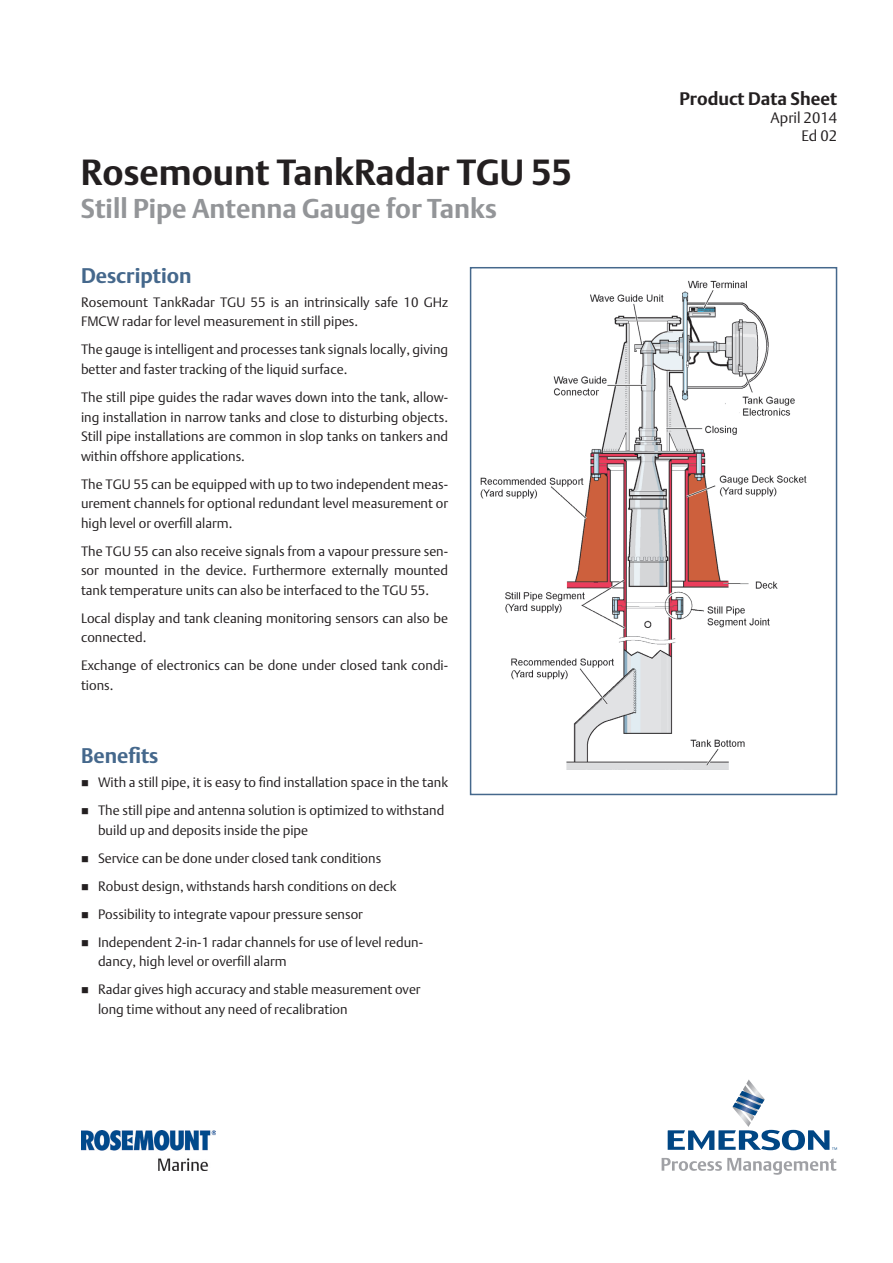
<style>
.page{position:relative;width:893px;height:1263px;background:#fff}
.page>*{position:absolute;margin:0;border:0;box-sizing:border-box;transform-origin:0 0}
.t1{font:700 36px "DTL Argo T";color:#231f20}
.Subhead{font:700 27px "DTL Argo T";color:#939598}
.Subhead_1{font:700 21px "DTL Argo T";color:#45688c}
.Document_type{font:700 18px "DTL Argo T";color:#231f20}
.Document_number{font:15px "DTL Argo T Light";color:#231f20}
.Body_text{font:13.5px/19.5px "DTL Argo T Light";color:#231f20}
</style>
<div class="page">
<svg style="left:668px;top:1079px;width:169px;height:71px"></svg>
<svg style="left:662px;top:1158px;width:174px;height:17px"></svg>
<img style="left:81px;top:1131px;width:135px;height:39px">
<div style="left:470px;top:267px;width:367px;height:528px;border:2px solid #45688c"></div>
<img style="left:480px;top:280px;width:327px;height:490px">
<p class="t1" style="left:81px;top:151px;width:493px">Rosemount TankRadar TGU 55</p>
<p class="Subhead" style="left:81px;top:192px;width:418px">Still Pipe Antenna Gauge for Tanks</p>
<p class="Subhead_1" style="left:81px;top:263px;width:112px">Description</p>
<p class="Body_text" style="left:81px;top:292px;width:369px">Rosemount TankRadar TGU 55 is an intrinsically safe 10 GHz<br>FMCW radar for level measurement in still pipes.</p>
<p class="Body_text" style="left:81px;top:340px;width:369px">The gauge is intelligent and processes tank signals locally, giving better and faster tracking of the liquid surface.</p>
<p class="Body_text" style="left:81px;top:387px;width:369px;text-align:justify">The still pipe guides the radar waves down into the tank, allow&shy;ing installation in narrow tanks and close to disturbing objects.<br>Still pipe installations are common in slop tanks on tankers and within offshore applications.</p>
<p class="Body_text" style="left:81px;top:474px;width:369px;text-align:justify">The TGU 55 can be equipped with up to two independent meas&shy;urement channels for optional redundant level measurement or high level or overfill alarm.</p>
<p class="Body_text" style="left:81px;top:541px;width:369px;text-align:justify">The TGU 55 can also receive signals from a vapour pressure sen&shy;sor mounted in the device. Furthermore externally mounted tank temperature units can also be interfaced to the TGU 55.</p>
<p class="Body_text" style="left:81px;top:608px;width:369px">Local display and tank cleaning monitoring sensors can also be connected.</p>
<p class="Body_text" style="left:81px;top:655px;width:369px">Exchange of electronics can be done under closed tank condi&shy;tions.</p>
<p class="Subhead_1" style="left:81px;top:743px;width:79px">Benefits</p>
<p class="Body_text" style="left:98px;top:772px;width:352px">With a still pipe, it is easy to find installation space in the tank</p>
<p class="Body_text" style="left:98px;top:800px;width:348px">The still pipe and antenna solution is optimized to withstand build up and deposits inside the pipe</p>
<p class="Body_text" style="left:98px;top:848px;width:285px">Service can be done under closed tank conditions</p>
<p class="Body_text" style="left:98px;top:876px;width:300px">Robust design, withstands harsh conditions on deck</p>
<p class="Body_text" style="left:98px;top:904px;width:266px">Possibility to integrate vapour pressure sensor</p>
<p class="Body_text" style="left:98px;top:932px;width:327px">Independent 2-in-1 radar channels for use of level redun&shy;dancy, high level or overfill alarm</p>
<p class="Body_text" style="left:98px;top:979px;width:324px">Radar gives high accuracy and stable measurement over long time without any need of recalibration</p>
<p class="Document_type" style="left:679px;top:88px;width:159px">Product Data Sheet</p>
<p class="Document_number" style="left:771px;top:109px;width:68px">April 2014</p>
<p class="Document_number" style="left:801px;top:127px;width:37px">Ed 02</p>
</div>
